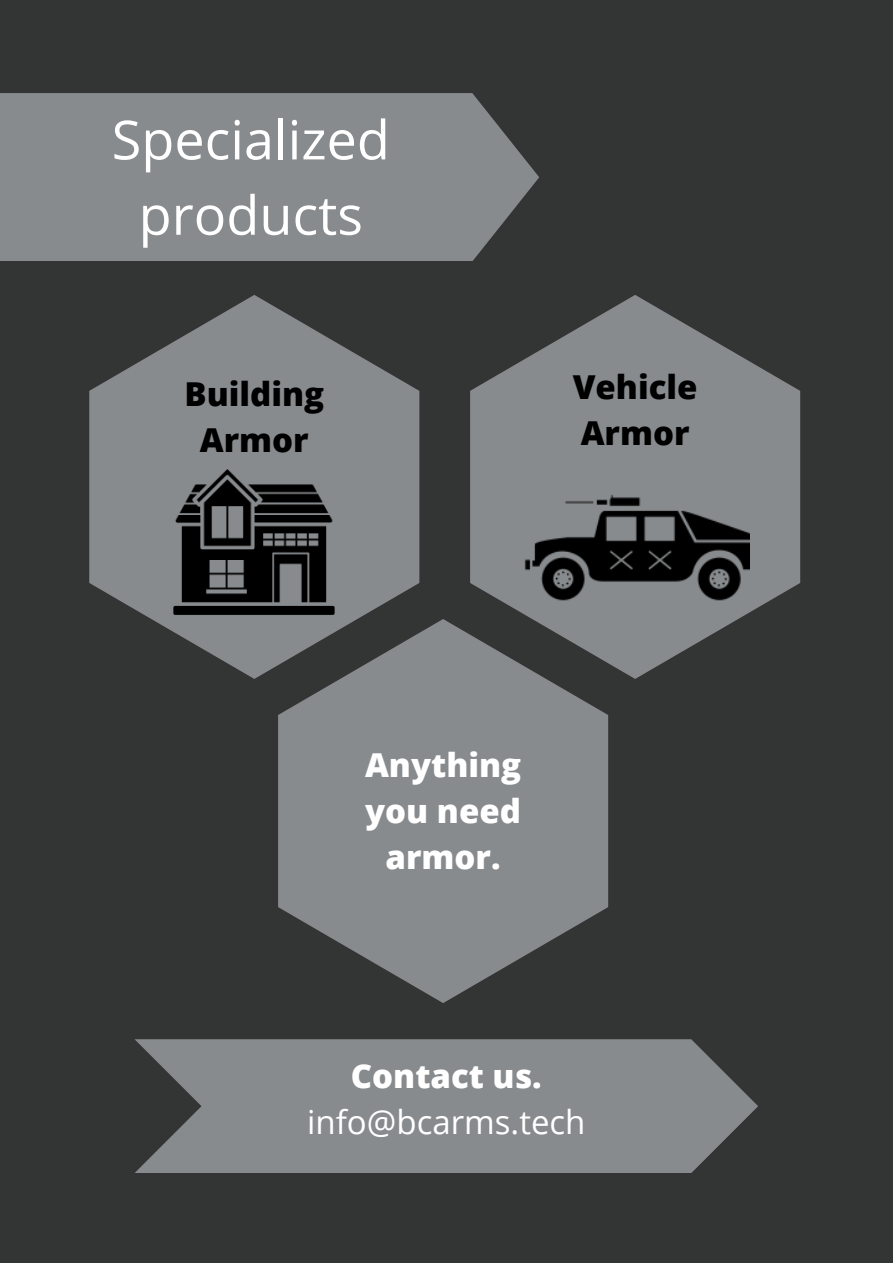
<style>
.page{position:relative;width:893px;height:1264px;background:#fff}
.page>*{position:absolute;margin:0;border:0;box-sizing:border-box;transform-origin:0 0}
.t1{font:54px/75.3px "Open Sans";color:#fff;text-align:center}
.t2{font:800 33px/46px "Open Sans";color:#fff;text-align:center}
.t3{font:800 33px/46px "Open Sans";color:#000}
.t4{font:33px "Open Sans";color:#fff}
</style>
<div class="page">
<div style="left:0;top:0;width:892px;height:1262px;background:#333434"></div>
<div style="left:0;top:93px;width:539px;height:167px;background:#888b8d"></div>
<svg style="left:89px;top:295px;width:330px;height:384px;fill:#888b8d"></svg>
<svg style="left:470px;top:295px;width:330px;height:384px;fill:#888b8d"></svg>
<svg style="left:278px;top:619px;width:330px;height:384px;fill:#888b8d"></svg>
<img style="left:520px;top:423px;width:229px;height:238px">
<img style="left:165px;top:452px;width:179px;height:179px">
<svg style="left:135px;top:1039px;width:623px;height:134px;background:#7e8183"></svg>
<h1 class="t1" style="left:112px;top:101px;width:280px">Specialized products</h1>
<p class="t3" style="left:184px;top:370px;width:141px;text-align:center">Building<br>Armor</p>
<p class="t3" style="left:572px;top:362px;width:126px">Vehicle<br>Armor</p>
<p class="t2" style="left:365px;top:741px;width:158px">Anything you need armor.</p>
<p class="t2" style="left:351px;top:1052px;width:192px">Contact us.</p>
<p class="t4" style="left:307px;top:1098px;width:280px">info@bcarms.tech</p>
</div>
